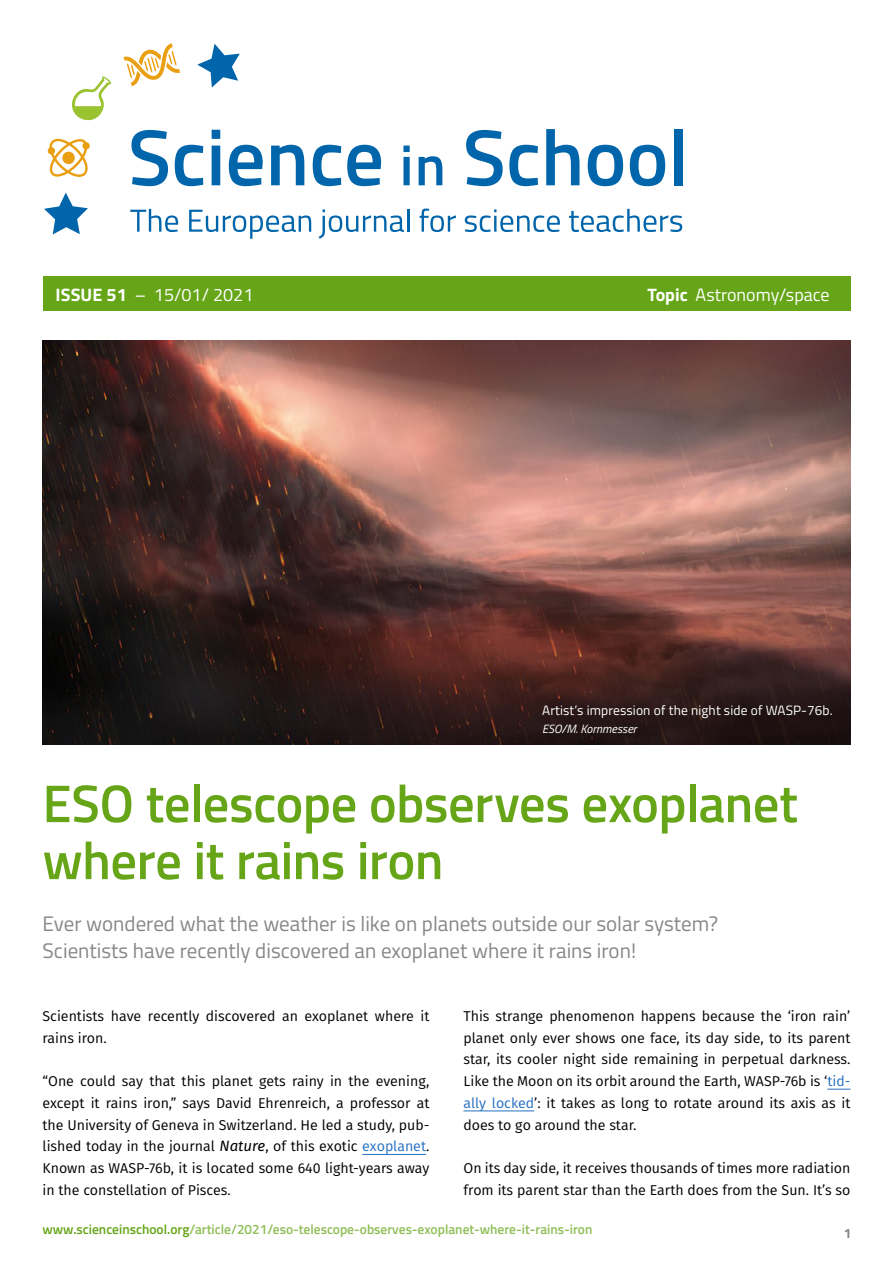
<style>
.page{position:relative;width:893px;height:1263px;background:#fff}
.page>*{position:absolute;margin:0;border:0;box-sizing:border-box;transform-origin:0 0}
.Heading_1{font:600 52.95px/57px "Titillium Web";letter-spacing:-.01em;color:#65a517}
.Teaser{font:21px/27px "Titillium Web";color:#878786}
.Issue{font:18px "Titillium Web";color:#fff}
.copy_FIRA{font:14.25px/21.8px "Fira Sans";color:#000}
.t1{font:600 13.5px "Titillium Web";color:#90be58}
.t2{font:13.5px "Titillium Web";letter-spacing:.01em;color:#fff}
.t3{font:700 13.5px "Titillium Web";color:#878786}
.Credit{font:italic 12px "Titillium Web";color:#fff}
.s1{font-weight:700}
.s2{font-style:italic;font-size:15px}
.s3{color:#256fc1}
.s4{color:#65a517}
</style>
<div class="page">
<svg style="left:197px;top:44px;width:43px;height:44px"></svg>
<svg style="left:72px;top:76px;width:39px;height:45px"></svg>
<svg style="left:131px;top:130px;width:37px;height:56px"></svg>
<svg style="left:175px;top:145px;width:28px;height:41px"></svg>
<svg style="left:212px;top:130px;width:8px;height:55px"></svg>
<svg style="left:229px;top:145px;width:34px;height:41px"></svg>
<svg style="left:271px;top:145px;width:33px;height:40px"></svg>
<svg style="left:313px;top:145px;width:28px;height:41px"></svg>
<svg style="left:347px;top:145px;width:34px;height:41px"></svg>
<svg style="left:403px;top:146px;width:7px;height:39px"></svg>
<svg style="left:419px;top:156px;width:23px;height:29px"></svg>
<svg style="left:466px;top:130px;width:37px;height:56px"></svg>
<svg style="left:509px;top:145px;width:29px;height:41px"></svg>
<svg style="left:546px;top:129px;width:33px;height:56px"></svg>
<svg style="left:588px;top:145px;width:35px;height:41px"></svg>
<svg style="left:630px;top:145px;width:35px;height:41px"></svg>
<div style="left:674px;top:129px;width:9px;height:56px;background:#0065ab"></div>
<svg style="left:130px;top:209px;width:48px;height:23px"></svg>
<svg style="left:189px;top:210px;width:122px;height:29px"></svg>
<svg style="left:319px;top:209px;width:85px;height:30px"></svg>
<hr style="left:407px;top:209px;width:2px;height:23px;background:#0065ab">
<svg style="left:420px;top:209px;width:36px;height:23px"></svg>
<svg style="left:465px;top:209px;width:95px;height:23px"></svg>
<svg style="left:569px;top:209px;width:113px;height:23px"></svg>
<svg style="left:124px;top:43px;width:56px;height:43px"></svg>
<svg style="left:44px;top:193px;width:44px;height:41px"></svg>
<svg style="left:47px;top:139px;width:43px;height:38px"></svg>
<img style="left:43px;top:340px;width:807px;height:404px">
<hr style="left:362px;top:1154px;width:64px;height:1px;background:#256fc1">
<div style="left:43px;top:276px;width:807px;height:35px;background:#65a517"></div>
<svg style="left:827px;top:1089px;width:23px;height:1px"></svg>
<hr style="left:463px;top:1111px;width:71px;height:1px;background:#256fc1">
<p class="Issue" style="left:55px;top:282px;width:200px"><span class="s1">ISSUE 51</span> – 15/01/ 2021</p>
<p class="Issue" style="left:647px;top:282px;width:184px"><span class="s1">Topic</span> Astronomy/space</p>
<p class="t2" style="left:542px;top:700px;width:292px">Artist’s impression of the night side of WASP-76b.</p>
<p class="Credit" style="left:542px;top:720px;width:96px">ESO/M. Kornmesser</p>
<p class="Heading_1" style="left:43px;top:772px;width:757px">ESO telescope observes exoplanet where it rains iron</p>
<p class="Teaser" style="left:43px;top:909px;width:677px">Ever wondered what the weather is like on planets outside our solar system?<br>Scientists have recently discovered an exoplanet where it rains iron!</p>
<p class="copy_FIRA" style="left:43px;top:1005px;width:388px">Scientists have recently discovered an exoplanet where it rains iron.</p>
<p class="copy_FIRA" style="left:43px;top:1070px;width:388px;text-align:justify">“One could say that this planet gets rainy in the evening, except it rains iron,” says David Ehrenreich, a professor at the University of Geneva in Switzerland. He led a study, pub&shy;lished today in the journal <span class="s2">Nature</span>, of this exotic <span class="s3">exoplanet</span>.<br>Known as WASP-76b, it is located some 640 light-years away in the constellation of Pisces.</p>
<p class="copy_FIRA" style="left:463px;top:1005px;width:388px;text-align:justify">This strange phenomenon happens because the ‘iron rain’ planet only ever shows one face, its day side, to its parent star, its cooler night side remaining in perpetual darkness.<br>Like the Moon on its orbit around the Earth, WASP-76b is ‘<span class="s3">tid&shy;ally locked</span>’: it takes as long to rotate around its axis as it does to go around the star.</p>
<p class="copy_FIRA" style="left:463px;top:1157px;width:388px">On its day side, it receives thousands of times more radiation from its parent star than the Earth does from the Sun. It’s so</p>
<p class="t1" style="left:43px;top:1219px;width:551px"><span class="s4">www.scienceinschool.org</span>/article/2021/eso-telescope-observes-exoplanet-where-it-rains-iron</p>
<p class="t3" style="left:844px;top:1223px;width:9px">1</p>
</div>
